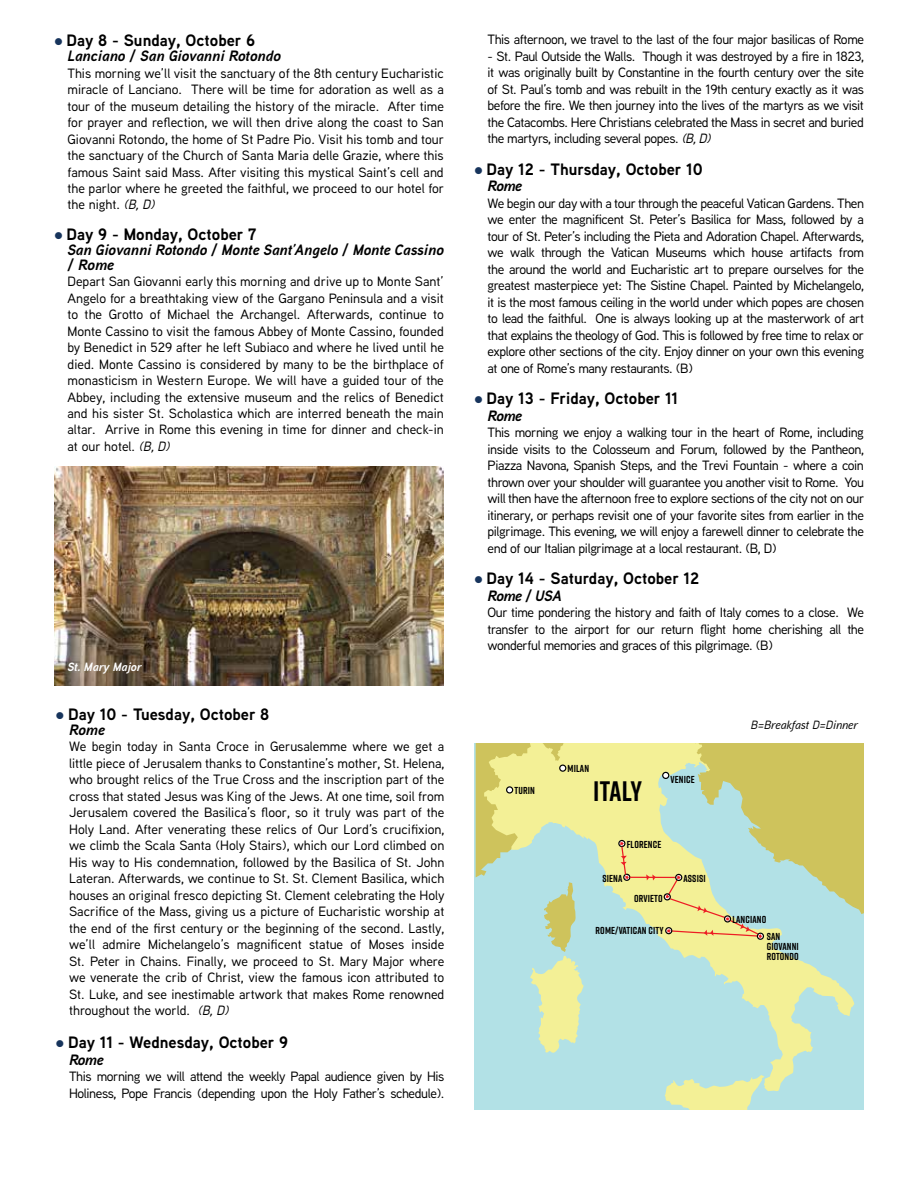
<style>
.page{position:relative;width:918px;height:1188px;background:#fff}
.page>*{position:absolute;margin:0;border:0;box-sizing:border-box;transform-origin:0 0}
.t1{font:700 28.2px "Rift";letter-spacing:-.005em;color:#000}
.t2{font:700 16.5px "Aaux Next";color:#000}
.t3{font:italic 700 15px/15px "Aaux Next";color:#000}
.t4{font:500 13.5px/16.5px "Aaux Next";letter-spacing:-.03em;color:#000;text-align:justify}
.t5{font:italic 500 12px "Aaux Next";color:#000}
.t6{font:italic 700 12px "Aaux Next";color:#fff}
.t7{font:700 10.05px/9.9px "Rift";letter-spacing:.015em;color:#000}
.s1{color:#17345c}
.s2{font-style:italic}
</style>
<div class="page">
<div style="left:474px;top:743px;width:390px;height:366px;background:#b2e1e6"></div>
<svg style="left:476px;top:743px;width:388px;height:171px;background:#cac66b"></svg>
<svg style="left:484px;top:743px;width:370px;height:348px"></svg>
<svg style="left:665px;top:1075px;width:99px;height:34px"></svg>
<svg style="left:663px;top:772px;width:6px;height:6px"></svg>
<div style="left:662px;top:772px;width:7px;height:7px;border:1px solid #000;border-radius:50%"></div>
<svg style="left:508px;top:787px;width:5px;height:6px"></svg>
<div style="left:506px;top:786px;width:7px;height:8px;border:1px solid #000;border-radius:50%"></div>
<svg style="left:560px;top:765px;width:6px;height:6px"></svg>
<div style="left:559px;top:765px;width:7px;height:7px;border:1px solid #000;border-radius:50%"></div>
<svg style="left:530px;top:882px;width:54px;height:171px"></svg>
<div style="left:618px;top:840px;width:8px;height:7px;border:1px solid #000;border-radius:50%"></div>
<div style="left:623px;top:874px;width:7px;height:7px;border:1px solid #000;border-radius:50%"></div>
<svg style="left:646px;top:874px;width:10px;height:6px"></svg>
<svg style="left:619px;top:841px;width:11px;height:39px"></svg>
<hr style="left:630px;top:877px;width:46px;height:1px;background:#ed1d24">
<div style="left:757px;top:933px;width:7px;height:7px;border:1px solid #000;border-radius:50%"></div>
<svg style="left:664px;top:874px;width:103px;height:65px"></svg>
<img style="left:54px;top:467px;width:390px;height:219px">
<p class="t2" style="left:54px;top:29px;width:203px"><span class="s1">●</span> Day 8 - Sunday, October 6</p>
<p class="t3" style="left:68px;top:48px;width:215px">Lanciano / San Giovanni Rotondo</p>
<p class="t4" style="left:68px;top:64px;width:378px">This morning we’ll visit the sanctuary of the 8th century Eucharistic miracle of Lanciano. There will be time for adoration as well as a tour of the museum detailing the history of the miracle. After time for prayer and reflection, we will then drive along the coast to San Giovanni Rotondo, the home of St Padre Pio. Visit his tomb and tour the sanctuary of the Church of Santa Maria delle Grazie, where this famous Saint said Mass. After visiting this mystical Saint’s cell and the parlor where he greeted the faithful, we proceed to our hotel for the night. <span class="s2">(B, D)</span></p>
<p class="t2" style="left:54px;top:222px;width:204px"><span class="s1">●</span> Day 9 - Monday, October 7</p>
<p class="t3" style="left:68px;top:242px;width:378px">San Giovanni Rotondo / Monte Sant’Angelo / Monte Cassino / Rome</p>
<p class="t4" style="left:68px;top:273px;width:378px">Depart San Giovanni early this morning and drive up to Monte Sant’ Angelo for a breathtaking view of the Gargano Peninsula and a visit to the Grotto of Michael the Archangel. Afterwards, continue to Monte Cassino to visit the famous Abbey of Monte Cassino, founded by Benedict in 529 after he left Subiaco and where he lived until he died. Monte Cassino is considered by many to be the birthplace of monasticism in Western Europe. We will have a guided tour of the Abbey, including the extensive museum and the relics of Benedict and his sister St. Scholastica which are interred beneath the main altar. Arrive in Rome this evening in time for dinner and check-in at our hotel. <span class="s2">(B, D)</span></p>
<p class="t6" style="left:68px;top:659px;width:76px">St. Mary Major</p>
<p class="t2" style="left:56px;top:702px;width:215px"><span class="s1">●</span> Day 10 - Tuesday, October 8</p>
<p class="t3" style="left:69px;top:722px;width:37px">Rome</p>
<p class="t4" style="left:69px;top:738px;width:377px">We begin today in Santa Croce in Gerusalemme where we get a little piece of Jerusalem thanks to Constantine’s mother, St. Helena, who brought relics of the True Cross and the inscription part of the cross that stated Jesus was King of the Jews. At one time, soil from Jerusalem covered the Basilica’s floor, so it truly was part of the Holy Land. After venerating these relics of Our Lord’s crucifixion, we climb the Scala Santa (Holy Stairs), which our Lord climbed on His way to His condemnation, followed by the Basilica of St. John Lateran. Afterwards, we continue to St. St. Clement Basilica, which houses an original fresco depicting St. Clement celebrating the Holy Sacrifice of the Mass, giving us a picture of Eucharistic worship at the end of the first century or the beginning of the second. Lastly, we’ll admire Michelangelo’s magnificent statue of Moses inside St. Peter in Chains. Finally, we proceed to St. Mary Major where we venerate the crib of Christ, view the famous icon attributed to St. Luke, and see inestimable artwork that makes Rome renowned throughout the world. <span class="s2">(B, D)</span></p>
<p class="t2" style="left:56px;top:1031px;width:234px"><span class="s1">●</span> Day 11 - Wednesday, October 9</p>
<p class="t3" style="left:69px;top:1052px;width:36px">Rome</p>
<p class="t4" style="left:69px;top:1068px;width:377px">This morning we will attend the weekly Papal audience given by His<br>Holiness, Pope Francis (depending upon the Holy Father’s schedule).</p>
<p class="t4" style="left:488px;top:31px;width:378px">This afternoon, we travel to the last of the four major basilicas of Rome</p>
<p class="t4" style="left:488px;top:47px;width:378px">- St. Paul Outside the Walls. Though it was destroyed by a fire in 1823, it was originally built by Constantine in the fourth century over the site of St. Paul’s tomb and was rebuilt in the 19th century exactly as it was before the fire. We then journey into the lives of the martyrs as we visit the Catacombs. Here Christians celebrated the Mass in secret and buried the martyrs, including several popes. <span class="s2">(B, D)</span></p>
<p class="t2" style="left:474px;top:157px;width:230px"><span class="s1">●</span> Day 12 - Thursday, October 10</p>
<p class="t3" style="left:488px;top:178px;width:36px">Rome</p>
<p class="t4" style="left:488px;top:194px;width:378px">We begin our day with a tour through the peaceful Vatican Gardens. Then we enter the magnificent St. Peter’s Basilica for Mass, followed by a tour of St. Peter’s including the Pieta and Adoration Chapel. Afterwards, we walk through the Vatican Museums which house artifacts from the around the world and Eucharistic art to prepare ourselves for the greatest masterpiece yet: The Sistine Chapel. Painted by Michelangelo, it is the most famous ceiling in the world under which popes are chosen to lead the faithful. One is always looking up at the masterwork of art that explains the theology of God. This is followed by free time to relax or explore other sections of the city. Enjoy dinner on your own this evening at one of Rome’s many restaurants. (B)</p>
<p class="t2" style="left:474px;top:387px;width:206px"><span class="s1">●</span> Day 13 - Friday, October 11</p>
<p class="t3" style="left:488px;top:408px;width:36px">Rome</p>
<p class="t4" style="left:488px;top:424px;width:378px">This morning we enjoy a walking tour in the heart of Rome, including inside visits to the Colosseum and Forum, followed by the Pantheon, Piazza Navona, Spanish Steps, and the Trevi Fountain - where a coin thrown over your shoulder will guarantee you another visit to Rome. You will then have the afternoon free to explore sections of the city not on our itinerary, or perhaps revisit one of your favorite sites from earlier in the pilgrimage. This evening, we will enjoy a farewell dinner to celebrate the end of our Italian pilgrimage at a local restaurant. (B, D)</p>
<p class="t2" style="left:474px;top:567px;width:227px"><span class="s1">●</span> Day 14 - Saturday, October 12</p>
<p class="t3" style="left:488px;top:588px;width:76px">Rome / USA</p>
<p class="t4" style="left:488px;top:604px;width:378px">Our time pondering the history and faith of Italy comes to a close. We transfer to the airport for our return flight home cherishing all the wonderful memories and graces of this pilgrimage. (B)</p>
<p class="t7" style="left:514px;top:786px;width:22px">TURIN</p>
<p class="t7" style="left:568px;top:764px;width:23px">MILAN</p>
<h1 class="t1" style="left:593px;top:771px;width:50px">ITALY</h1>
<p class="t7" style="left:627px;top:839px;width:36px">FLORENCE</p>
<p class="t7" style="left:671px;top:774px;width:26px">VENICE</p>
<p class="t7" style="left:602px;top:873px;width:22px">SIENA</p>
<p class="t7" style="left:634px;top:893px;width:30px">ORVIETO</p>
<p class="t7" style="left:684px;top:873px;width:24px">ASSISI</p>
<p class="t7" style="left:596px;top:926px;width:70px">ROME/VATICAN CITY</p>
<p class="t5" style="left:751px;top:716px;width:108px">B=Breakfast D=Dinner</p>
<p class="t7" style="left:732px;top:915px;width:36px">LANCIANO</p>
<p class="t7" style="left:767px;top:931px;width:34px">SAN<br>GIOVANNI<br>ROTONDO</p>
</div>
